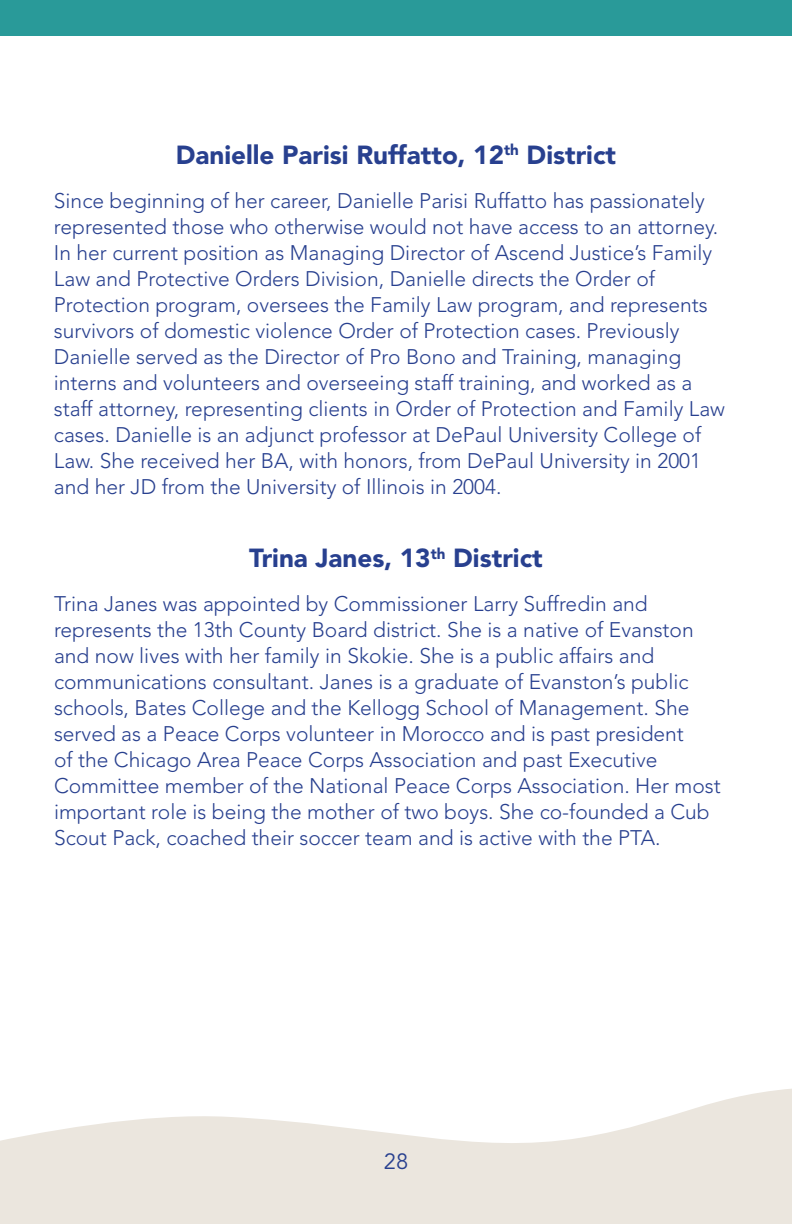
<style>
.page{position:relative;width:792px;height:1224px;background:#fff}
.page>*{position:absolute;margin:0;border:0;box-sizing:border-box;transform-origin:0 0}
.Heading{font:900 26px "Avenir LT Std";color:#28408f}
.t1{font:22px "Avenir LT Std";color:#28408f}
.Body{font:300 21px/26px "Avenir LT Std";color:#28408f}
</style>
<div class="page">
<svg style="left:0;top:1088px;width:792px;height:136px;fill:#ebe6de"></svg>
<div style="left:0;top:0;width:792px;height:36px;background:#299a99"></div>
<p class="Heading" style="left:176px;top:139px;width:442px">Danielle Parisi Ruffatto, 12<sup>th</sup> District</p>
<p class="Body" style="left:54px;top:187px;width:673px">Since beginning of her career, Danielle Parisi Ruffatto has passionately represented those who otherwise would not have access to an attorney.<br>In her current position as Managing Director of Ascend Justice’s Family Law and Protective Orders Division, Danielle directs the Order of Protection program, oversees the Family Law program, and represents survivors of domestic violence Order of Protection cases. Previously Danielle served as the Director of Pro Bono and Training, managing interns and volunteers and overseeing staff training, and worked as a staff attorney, representing clients in Order of Protection and Family Law cases. Danielle is an adjunct professor at DePaul University College of Law. She received her BA, with honors, from DePaul University in 2001 and her JD from the University of Illinois in 2004.</p>
<p class="Heading" style="left:249px;top:543px;width:295px">Trina Janes, 13<sup>th</sup> District</p>
<p class="Body" style="left:54px;top:591px;width:668px">Trina Janes was appointed by Commissioner Larry Suffredin and represents the 13th County Board district. She is a native of Evanston and now lives with her family in Skokie. She is a public affairs and communications consultant. Janes is a graduate of Evanston’s public schools, Bates College and the Kellogg School of Management. She served as a Peace Corps volunteer in Morocco and is past president<br>of the Chicago Area Peace Corps Association and past Executive Committee member of the National Peace Corps Association. Her most important role is being the mother of two boys. She co-founded a Cub Scout Pack, coached their soccer team and is active with the PTA.</p>
<p class="t1" style="left:384px;top:1148px;width:26px">28</p>
</div>
